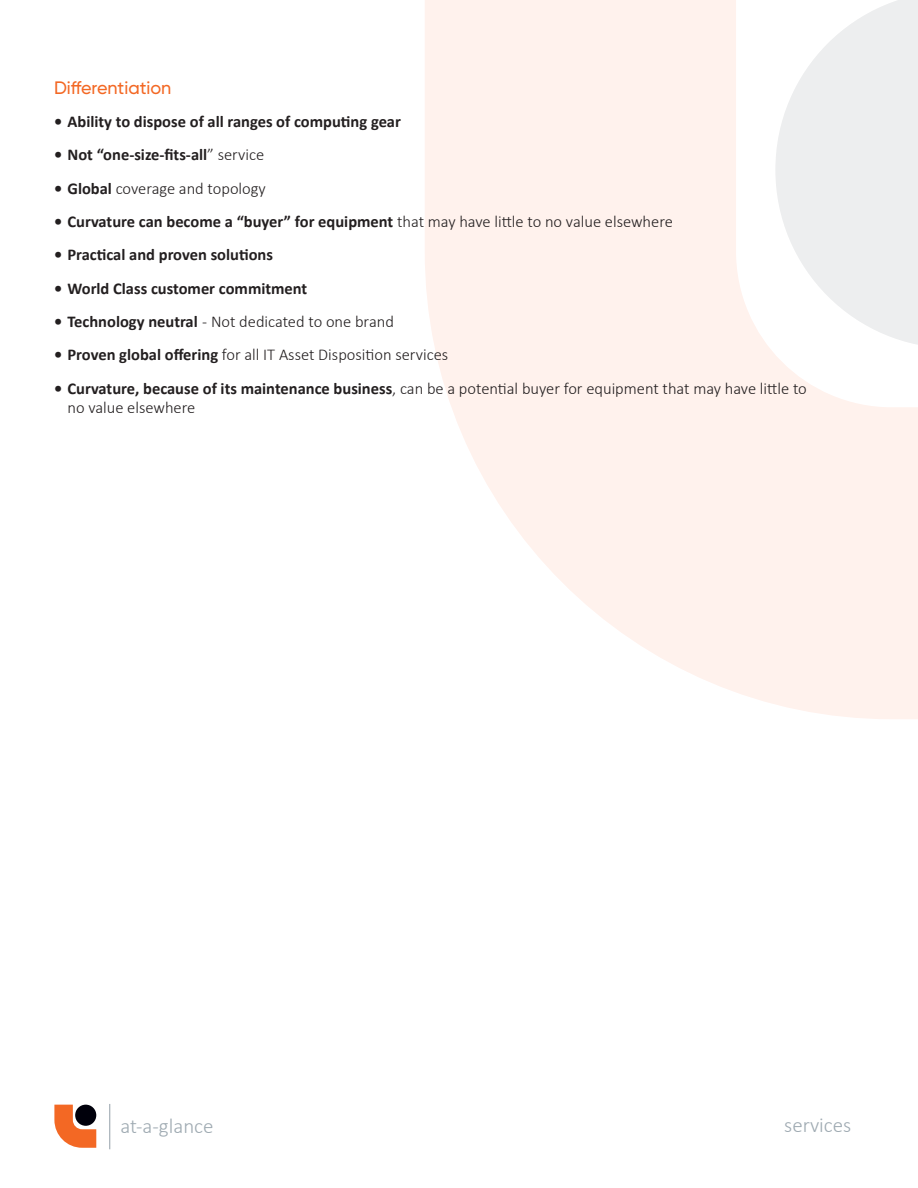
<style>
.page{position:relative;width:918px;height:1188px;background:#fff}
.page>*{position:absolute;margin:0;border:0;box-sizing:border-box;transform-origin:0 0}
.t1{font:300 21px "Calibri";color:#9faab2}
.t2{font:500 18px "Gilroy";color:#f36824}
.t3{font:300 16.5px/19.8px "Calibri";color:#231f20}
.t4{font:700 16.5px "Calibri";color:#231f20}
.s1{font-weight:300}
.s2{font-weight:700}
</style>
<div class="page">
<svg style="left:54px;top:1105px;width:42px;height:43px"></svg>
<div style="left:75px;top:1105px;width:21px;height:21px;background:#00000b;border-radius:50%"></div>
<hr style="left:109px;top:1104px;width:1px;height:45px;background:#9faab2">
<svg style="left:425px;top:0;width:493px;height:719px;fill:#fff2ed"></svg>
<svg style="left:775px;top:0;width:143px;height:348px;fill:#edeeef"></svg>
<p class="t2" style="left:54px;top:77px;width:119px">Differentiation</p>
<p class="t4" style="left:54px;top:111px;width:349px">• Ability to dispose of all ranges of computing gear</p>
<p class="t4" style="left:54px;top:144px;width:212px">• Not “one-size-fits-all<span class="s1">” service</span></p>
<p class="t3" style="left:54px;top:178px;width:213px"><span class="s2">• Global</span> coverage and topology</p>
<p class="t4" style="left:54px;top:211px;width:620px">• Curvature can become a “buyer” for equipment <span class="s1">that may have little to no value elsewhere</span></p>
<p class="t4" style="left:54px;top:244px;width:221px">• Practical and proven solutions</p>
<p class="t4" style="left:54px;top:278px;width:255px">• World Class customer commitment</p>
<p class="t3" style="left:54px;top:311px;width:341px"><span class="s2">• Technology neutral</span> - Not dedicated to one brand</p>
<p class="t3" style="left:54px;top:345px;width:396px"><span class="s2">• Proven global offering</span> for all IT Asset Disposition services</p>
<p class="t3" style="left:68px;top:378px;width:741px;text-indent:-14px"><span class="s2">• Curvature, because of its maintenance business</span>, can be a potential buyer for equipment that may have little to no value elsewhere</p>
<p class="t1" style="left:120px;top:1113px;width:95px">at-a-glance</p>
<p class="t1" style="left:784px;top:1112px;width:69px">services</p>
</div>
